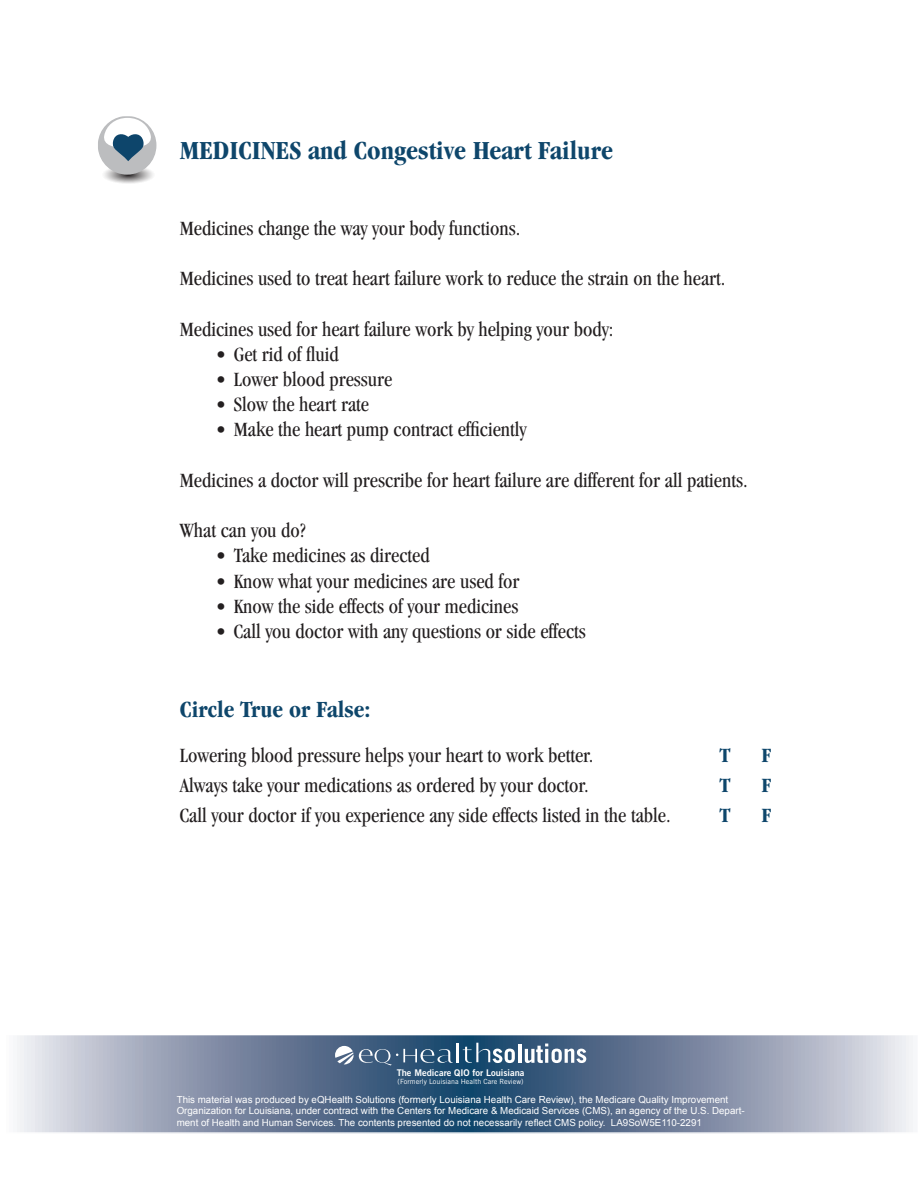
<style>
.page{position:relative;width:918px;height:1188px;background:#fff}
.page>*{position:absolute;margin:0;border:0;box-sizing:border-box;transform-origin:0 0}
.t1{font:700 condensed 27px "Garamond";color:#0e466b}
.t2{font:700 condensed 24px "Garamond";color:#0e466b}
.t3{font:condensed 21px "Garamond";color:#231f20}
.t4{font:700 condensed 21px "Garamond";color:#0e466b}
.t5{font:9.75px/11.2px "Arial";color:#fff}
.t6{font:9.3px "Trade Gothic LT Std Bd 2";color:#fff}
.t7{font:7.05px "Trade Gothic LT Std";color:#fff}
</style>
<div class="page">
<svg style="left:98px;top:116px;width:58px;height:68px"></svg>
<svg style="left:17px;top:1035px;width:896px;height:99px;background:#8190a8"></svg>
<hr style="left:518px;top:1044px;width:3px;height:19px;background:#fff">
<svg style="left:525px;top:1044px;width:61px;height:19px"></svg>
<hr style="left:456px;top:1043px;width:3px;height:19px;background:#fff">
<svg style="left:463px;top:1043px;width:52px;height:20px"></svg>
<svg style="left:335px;top:1046px;width:118px;height:19px;background:#5b7793"></svg>
<p class="t1" style="left:180px;top:135px;width:435px">MEDICINES and Congestive Heart Failure</p>
<p class="t3" style="left:180px;top:216px;width:342px">Medicines change the way your body functions.</p>
<p class="t3" style="left:180px;top:267px;width:547px">Medicines used to treat heart failure work to reduce the strain on the heart.</p>
<p class="t3" style="left:180px;top:317px;width:435px">Medicines used for heart failure work by helping your body:</p>
<p class="t3" style="left:216px;top:342px;width:124px">• Get rid of fluid</p>
<p class="t3" style="left:216px;top:368px;width:178px">• Lower blood pressure</p>
<p class="t3" style="left:216px;top:393px;width:155px">• Slow the heart rate</p>
<p class="t3" style="left:216px;top:418px;width:312px">• Make the heart pump contract efficiently</p>
<p class="t3" style="left:180px;top:468px;width:569px">Medicines a doctor will prescribe for heart failure are different for all patients.</p>
<p class="t3" style="left:180px;top:519px;width:127px">What can you do?</p>
<p class="t3" style="left:216px;top:544px;width:215px">• Take medicines as directed</p>
<p class="t3" style="left:216px;top:569px;width:305px">• Know what your medicines are used for</p>
<p class="t3" style="left:216px;top:594px;width:304px">• Know the side effects of your medicines</p>
<p class="t3" style="left:216px;top:620px;width:372px">• Call you doctor with any questions or side effects</p>
<p class="t2" style="left:180px;top:696px;width:192px">Circle True or False:</p>
<p class="t3" style="left:180px;top:744px;width:415px">Lowering blood pressure helps your heart to work better.</p>
<p class="t4" style="left:720px;top:744px;width:12px">T</p>
<p class="t4" style="left:762px;top:744px;width:11px">F</p>
<p class="t3" style="left:180px;top:774px;width:410px">Always take your medications as ordered by your doctor.</p>
<p class="t4" style="left:720px;top:774px;width:12px">T</p>
<p class="t4" style="left:762px;top:774px;width:11px">F</p>
<p class="t3" style="left:180px;top:804px;width:492px">Call your doctor if you experience any side effects listed in the table.</p>
<p class="t4" style="left:720px;top:804px;width:12px">T</p>
<p class="t4" style="left:762px;top:804px;width:11px">F</p>
<p class="t6" style="left:397px;top:1067px;width:129px">The Medicare QIO for Louisiana</p>
<p class="t7" style="left:398px;top:1078px;width:127px">(Formerly Louisiana Health Care Review)</p>
<p class="t5" style="left:177px;top:1094px;width:569px">This material was produced by eQHealth Solutions (formerly Louisiana Health Care Review), the Medicare Quality Improvement<br>Organization for Louisiana, under contract with the Centers for Medicare &amp; Medicaid Services (CMS), an agency of the U.S. Depart&shy;ment of Health and Human Services. The contents presented do not necessarily reflect CMS policy. LA9SoW5E110-2291</p>
</div>
